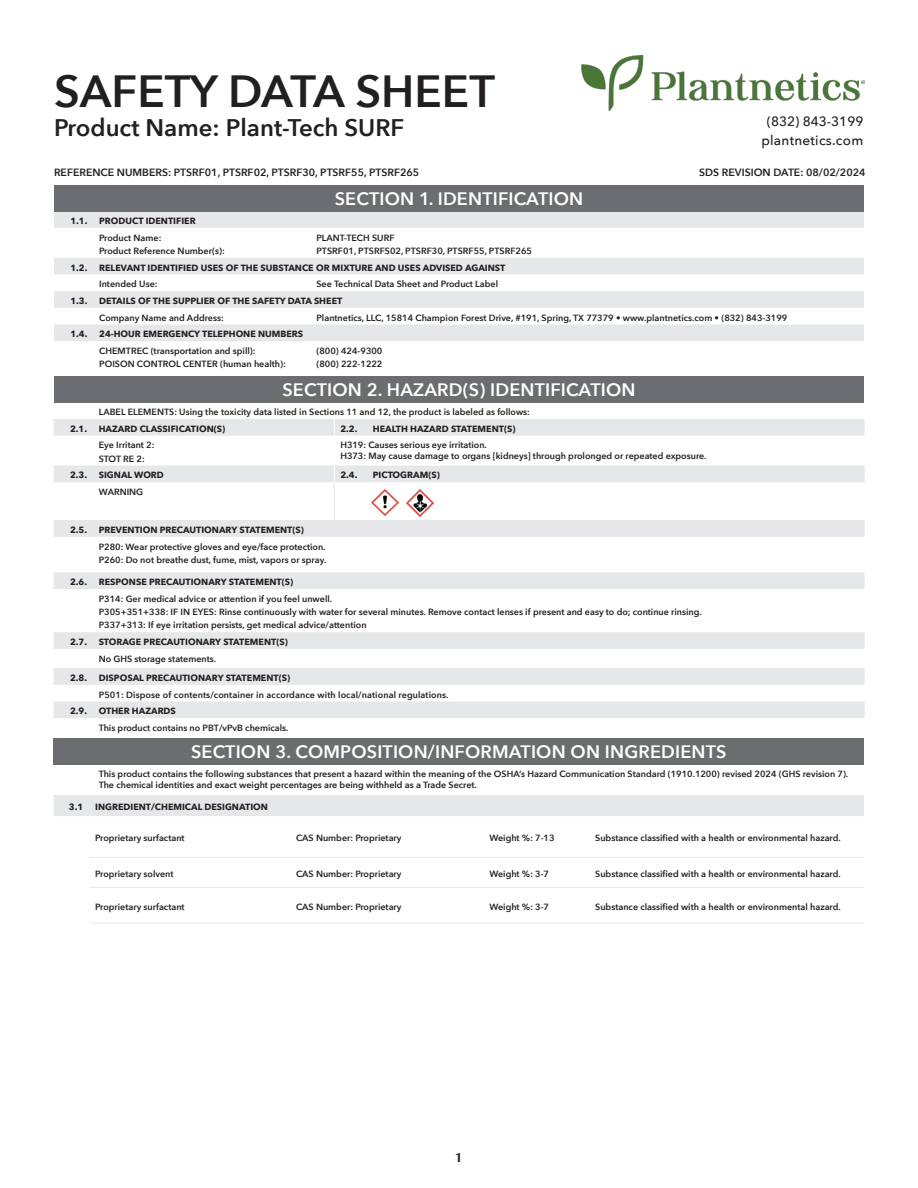
<style>
.page{position:relative;width:918px;height:1188px;background:#fff}
.page>*{position:absolute;margin:0;border:0;box-sizing:border-box;transform-origin:0 0}
.t1{font:600 45px "Avenir Next";color:#231f20}
.t2{font:600 24px "Avenir Next";color:#231f20}
.Section_Header{font:600 18px "Avenir Next";letter-spacing:.01em;color:#fff}
.t3{font:500 13.5px/19.6px "Avenir Next";letter-spacing:.02em;color:#231f20;text-align:center}
.t4{font:700 13.5px "Optima";color:#231f20}
.t5{font:600 10.5px "Avenir Next";color:#231f20}
.Section_Body{font:600 9px/10.8px "Avenir Next";color:#231f20}
.Section_Sub-Headers{font:700 9px "Avenir Next";color:#231f20}
.left_column{font:600 9px "Avenir Next";color:#231f20}
.left_column-2{font:700 9px "Avenir Next";color:#231f20}
.Section_Body-2{font:700 9px "Avenir Next";color:#231f20}
</style>
<div class="page">
<img style="left:581px;top:55px;width:283px;height:56px">
<svg style="left:54px;top:466px;width:811px;height:252px"></svg>
<div style="left:54px;top:419px;width:811px;height:17px;background:#e6e7e9"></div>
<hr style="left:334px;top:482px;width:1px;height:38px;background:#e6e7e9">
<svg style="left:334px;top:466px;width:1px;height:16px"></svg>
<div style="left:54px;top:212px;width:810px;height:16px;background:#e6e7e9"></div>
<svg style="left:54px;top:258px;width:810px;height:83px;fill:#e6e7e9"></svg>
<div style="left:54px;top:185px;width:810px;height:27px;background:#6c6d70"></div>
<img style="left:372px;top:489px;width:26px;height:27px">
<div style="left:54px;top:738px;width:810px;height:26px;background:#6c6d70"></div>
<svg style="left:54px;top:764px;width:810px;height:52px"></svg>
<hr style="left:89px;top:857px;width:201px;height:1px;background:#e6e7e9">
<hr style="left:290px;top:857px;width:193px;height:1px;background:#e6e7e9">
<hr style="left:483px;top:857px;width:106px;height:1px;background:#e6e7e9">
<hr style="left:589px;top:857px;width:275px;height:1px;background:#e6e7e9">
<hr style="left:89px;top:887px;width:201px;height:1px;background:#e6e7e9">
<hr style="left:290px;top:887px;width:193px;height:1px;background:#e6e7e9">
<hr style="left:483px;top:887px;width:106px;height:1px;background:#e6e7e9">
<hr style="left:589px;top:887px;width:275px;height:1px;background:#e6e7e9">
<hr style="left:89px;top:923px;width:201px;height:1px;background:#e6e7e9">
<hr style="left:290px;top:923px;width:193px;height:1px;background:#e6e7e9">
<hr style="left:483px;top:923px;width:106px;height:1px;background:#e6e7e9">
<hr style="left:589px;top:923px;width:275px;height:1px;background:#e6e7e9">
<div style="left:54px;top:376px;width:810px;height:27px;background:#6c6d70"></div>
<img style="left:406px;top:489px;width:28px;height:27px">
<h1 class="t1" style="left:54px;top:53px;width:442px">SAFETY DATA SHEET</h1>
<h2 class="t2" style="left:54px;top:107px;width:352px">Product Name: Plant-Tech SURF</h2>
<p class="t5" style="left:54px;top:163px;width:367px">REFERENCE NUMBERS: PTSRF01, PTSRF02, PTSRF30, PTSRF55, PTSRF265</p>
<p class="t5" style="left:699px;top:163px;width:168px">SDS REVISION DATE: 08/02/2024</p>
<h3 class="t3" style="left:761px;top:111px;width:104px">(832) 843-3199 plantnetics.com</h3>
<p class="left_column-2" style="left:70px;top:213px;width:19px">1.1.</p>
<p class="Section_Sub-Headers" style="left:99px;top:213px;width:98px">PRODUCT IDENTIFIER</p>
<p class="Section_Body" style="left:99px;top:232px;width:64px">Product Name:</p>
<p class="Section_Body" style="left:99px;top:245px;width:127px">Product Reference Number(s):</p>
<p class="Section_Header" style="left:335px;top:183px;width:250px">SECTION 1. IDENTIFICATION</p>
<p class="Section_Body" style="left:316px;top:232px;width:80px">PLANT-TECH SURF</p>
<p class="Section_Body" style="left:316px;top:245px;width:217px">PTSRF01, PTSRFS02, PTSRF30, PTSRF55, PTSRF265</p>
<p class="left_column-2" style="left:70px;top:260px;width:19px">1.2.</p>
<p class="Section_Sub-Headers" style="left:99px;top:260px;width:408px">RELEVANT IDENTIFIED USES OF THE SUBSTANCE OR MIXTURE AND USES ADVISED AGAINST</p>
<p class="Section_Body" style="left:99px;top:279px;width:60px">Intended Use:</p>
<p class="Section_Body" style="left:316px;top:279px;width:183px">See Technical Data Sheet and Product Label</p>
<p class="left_column-2" style="left:70px;top:293px;width:19px">1.3.</p>
<p class="Section_Sub-Headers" style="left:99px;top:293px;width:245px">DETAILS OF THE SUPPLIER OF THE SAFETY DATA SHEET</p>
<p class="Section_Body" style="left:99px;top:312px;width:126px">Company Name and Address:</p>
<p class="Section_Body" style="left:316px;top:312px;width:472px">Plantnetics, LLC, 15814 Champion Forest Drive, #191, Spring, TX 77379 • www.plantnetics.com • (832) 843-3199</p>
<p class="left_column-2" style="left:70px;top:326px;width:19px">1.4.</p>
<p class="Section_Sub-Headers" style="left:99px;top:326px;width:206px">24-HOUR EMERGENCY TELEPHONE NUMBERS</p>
<p class="Section_Body" style="left:99px;top:345px;width:158px">CHEMTREC (transportation and spill):</p>
<p class="Section_Body" style="left:99px;top:359px;width:188px">POISON CONTROL CENTER (human health):</p>
<p class="Section_Body" style="left:316px;top:345px;width:67px">(800) 424-9300</p>
<p class="Section_Body" style="left:316px;top:359px;width:67px">(800) 222-1222</p>
<p class="Section_Header" style="left:282px;top:374px;width:355px">SECTION 2. HAZARD(S) IDENTIFICATION</p>
<p class="left_column" style="left:99px;top:404px;width:433px">LABEL ELEMENTS: Using the toxicity data listed in Sections 11 and 12, the product is labeled as follows:</p>
<p class="left_column-2" style="left:70px;top:421px;width:19px">2.1.</p>
<p class="Section_Sub-Headers" style="left:99px;top:421px;width:128px">HAZARD CLASSIFICATION(S)</p>
<p class="Section_Sub-Headers" style="left:340px;top:421px;width:19px">2.2.</p>
<p class="Section_Sub-Headers" style="left:373px;top:421px;width:144px">HEALTH HAZARD STATEMENT(S)</p>
<p class="Section_Body" style="left:99px;top:440px;width:57px">Eye Irritant 2:</p>
<p class="Section_Body" style="left:99px;top:453px;width:47px">STOT RE 2:</p>
<p class="Section_Body" style="left:340px;top:440px;width:148px">H319: Causes serious eye irritation.</p>
<p class="Section_Body" style="left:340px;top:450px;width:368px">H373: May cause damage to organs [kidneys] through prolonged or repeated exposure.</p>
<p class="left_column-2" style="left:70px;top:467px;width:19px">2.3.</p>
<p class="Section_Sub-Headers" style="left:99px;top:467px;width:67px">SIGNAL WORD</p>
<p class="Section_Sub-Headers" style="left:340px;top:467px;width:19px">2.4.</p>
<p class="Section_Sub-Headers" style="left:373px;top:467px;width:68px">PICTOGRAM(S)</p>
<p class="Section_Body" style="left:99px;top:486px;width:46px">WARNING</p>
<p class="left_column-2" style="left:70px;top:522px;width:19px">2.5.</p>
<p class="Section_Sub-Headers" style="left:99px;top:522px;width:207px">PREVENTION PRECAUTIONARY STATEMENT(S)</p>
<p class="Section_Body" style="left:99px;top:541px;width:228px">P280: Wear protective gloves and eye/face protection.</p>
<p class="Section_Body" style="left:99px;top:554px;width:229px">P260: Do not breathe dust, fume, mist, vapors or spray.</p>
<p class="left_column-2" style="left:70px;top:574px;width:19px">2.6.</p>
<p class="Section_Sub-Headers" style="left:99px;top:574px;width:196px">RESPONSE PRECAUTIONARY STATEMENT(S)</p>
<p class="Section_Body" style="left:99px;top:593px;width:235px">P314: Ger medical advice or attention if you feel unwell.</p>
<p class="Section_Body" style="left:99px;top:606px;width:605px">P305+351+338: IF IN EYES: Rinse continuously with water for several minutes. Remove contact lenses if present and easy to do; continue rinsing.</p>
<p class="Section_Body" style="left:99px;top:620px;width:269px">P337+313: If eye irritation persists, get medical advice/attention</p>
<p class="left_column-2" style="left:70px;top:634px;width:19px">2.7.</p>
<p class="Section_Sub-Headers" style="left:99px;top:634px;width:191px">STORAGE PRECAUTIONARY STATEMENT(S)</p>
<p class="Section_Body" style="left:99px;top:653px;width:119px">No GHS storage statements.</p>
<p class="left_column-2" style="left:70px;top:670px;width:19px">2.8.</p>
<p class="Section_Sub-Headers" style="left:99px;top:670px;width:193px">DISPOSAL PRECAUTIONARY STATEMENT(S)</p>
<p class="Section_Body" style="left:99px;top:689px;width:351px">P501: Dispose of contents/container in accordance with local/national regulations.</p>
<p class="left_column-2" style="left:70px;top:703px;width:19px">2.9.</p>
<p class="Section_Body-2" style="left:99px;top:703px;width:79px">OTHER HAZARDS</p>
<p class="Section_Body" style="left:99px;top:722px;width:191px">This product contains no PBT/vPvB chemicals.</p>
<p class="Section_Header" style="left:191px;top:736px;width:537px">SECTION 3. COMPOSITION/INFORMATION ON INGREDIENTS</p>
<p class="Section_Body" style="left:99px;top:768px;width:751px">This product contains the following substances that present a hazard within the meaning of the OSHA’s Hazard Communication Standard (1910.1200) revised 2024 (GHS revision 7).<br>The chemical identities and exact weight percentages are being withheld as a Trade Secret.</p>
<p class="left_column-2" style="left:69px;top:799px;width:16px">3.1</p>
<p class="Section_Sub-Headers" style="left:95px;top:799px;width:174px">INGREDIENT/CHEMICAL DESIGNATION</p>
<p class="Section_Body" style="left:95px;top:832px;width:91px">Proprietary surfactant</p>
<p class="Section_Body" style="left:296px;top:832px;width:107px">CAS Number: Proprietary</p>
<p class="Section_Body" style="left:489px;top:832px;width:67px">Weight %: 7-13</p>
<p class="Section_Body" style="left:595px;top:832px;width:247px">Substance classified with a health or environmental hazard.</p>
<p class="Section_Body" style="left:95px;top:868px;width:80px">Proprietary solvent</p>
<p class="Section_Body" style="left:296px;top:868px;width:107px">CAS Number: Proprietary</p>
<p class="Section_Body" style="left:489px;top:868px;width:61px">Weight %: 3-7</p>
<p class="Section_Body" style="left:595px;top:868px;width:247px">Substance classified with a health or environmental hazard.</p>
<p class="Section_Body" style="left:95px;top:901px;width:91px">Proprietary surfactant</p>
<p class="Section_Body" style="left:296px;top:901px;width:107px">CAS Number: Proprietary</p>
<p class="Section_Body" style="left:489px;top:901px;width:61px">Weight %: 3-7</p>
<p class="Section_Body" style="left:595px;top:901px;width:247px">Substance classified with a health or environmental hazard.</p>
<h3 class="t4" style="left:455px;top:1150px;width:9px">1</h3>
</div>
